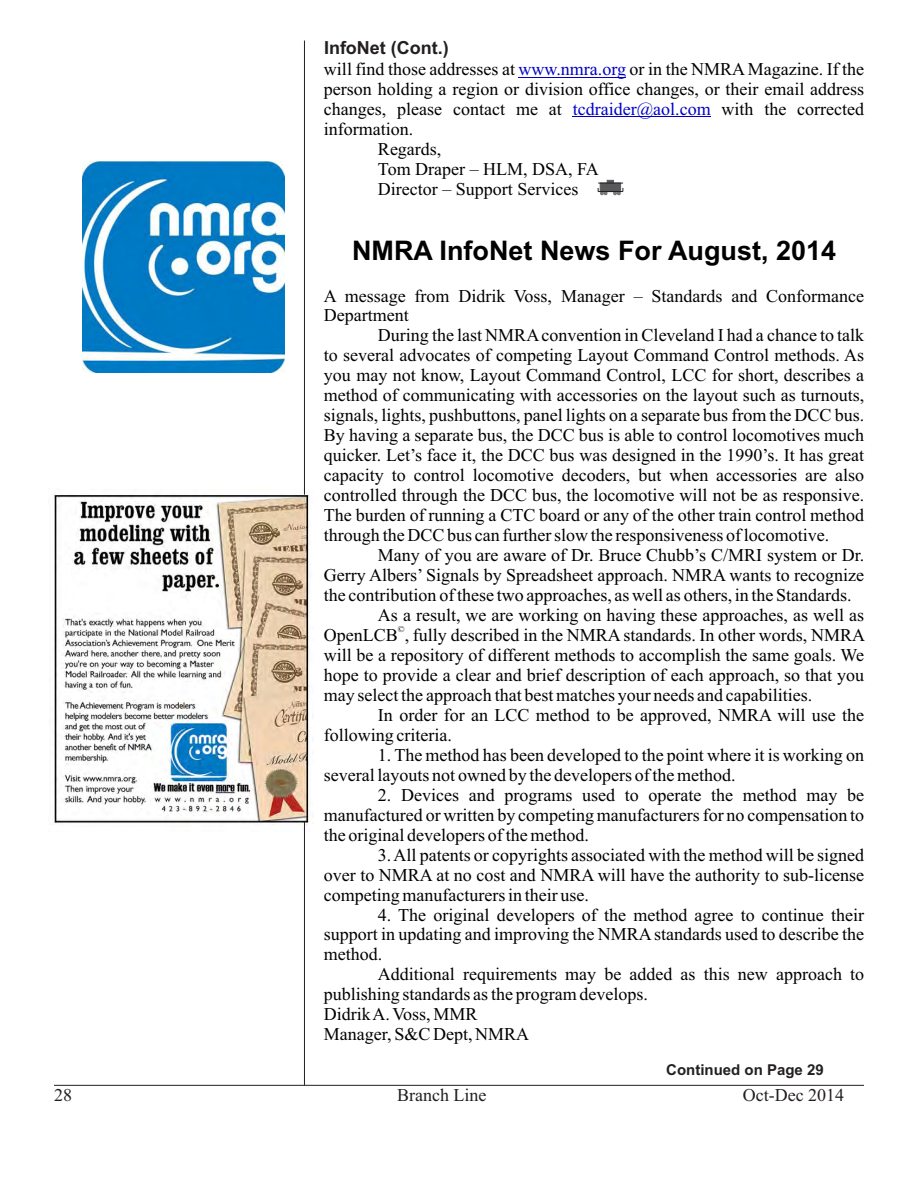
<style>
.page{position:relative;width:918px;height:1188px;background:#fff}
.page>*{position:absolute;margin:0;border:0;box-sizing:border-box;transform-origin:0 0}
.t1{font:700 27px "Arial";color:#000}
.t2{font:18px/20px "Times New Roman";color:#000;text-align:justify}
.t3{font:18px "Times New Roman";color:#231f20}
.t4{font:18px "Times New Roman";color:#0000c4}
.t5{font:700 18px "Arial";color:#231f20}
.t6{font:700 15px "Arial";color:#231f20}
.t7{font:9px "Times New Roman";color:#000}
.s1{color:#0000c4}
</style>
<div class="page">
<hr style="left:54px;top:1085px;width:810px;height:1px;background:#231f20">
<img style="left:52px;top:488px;width:262px;height:342px">
<img style="left:82px;top:161px;width:202px;height:211px">
<hr style="left:304px;top:40px;width:1px;height:455px;background:#231f20">
<hr style="left:304px;top:821px;width:1px;height:264px;background:#231f20">
<hr style="left:519px;top:77px;width:107px;height:1px;background:#0000c4">
<hr style="left:573px;top:116px;width:138px;height:1px;background:#0000c4">
<svg style="left:598px;top:180px;width:26px;height:15px"></svg>
<p class="t5" style="left:324px;top:41px;width:126px">InfoNet (Cont.)</p>
<p class="t2" style="left:324px;top:61px;width:542px">will find those addresses at <span class="s1">www.nmra.org</span> or in the NMRA Magazine. If the person holding a region or division office changes, or their email address changes, please contact me at</p>
<p class="t4" style="left:573px;top:102px;width:140px">tcdraider@aol.com</p>
<p class="t2" style="left:722px;top:101px;width:144px">with the corrected</p>
<p class="t2" style="left:378px;top:121px;width:222px;text-align:left;text-indent:-54px">information.<br>Regards,<br>Tom Draper – HLM, DSA, FA<br>Director – Support Services</p>
<h1 class="t1" style="left:352px;top:240px;width:486px">NMRA InfoNet News For August, 2014</h1>
<p class="t2" style="left:324px;top:287px;width:542px">A message from Didrik Voss, Manager – Standards and Conformance<br>Department</p>
<p class="t2" style="left:324px;top:327px;width:542px;text-indent:54px">During the last NMRA convention in Cleveland I had a chance to talk to several advocates of competing Layout Command Control methods. As you may not know, Layout Command Control, LCC for short, describes a method of communicating with accessories on the layout such as turnouts, signals, lights, pushbuttons, panel lights on a separate bus from the DCC bus.<br>By having a separate bus, the DCC bus is able to control locomotives much quicker. Let’s face it, the DCC bus was designed in the 1990’s. It has great capacity to control locomotive decoders, but when accessories are also controlled through the DCC bus, the locomotive will not be as responsive.<br>The burden of running a CTC board or any of the other train control method through the DCC bus can further slow the responsiveness of locomotive.</p>
<p class="t2" style="left:378px;top:546px;width:488px">Many of you are aware of Dr. Bruce Chubb’s C/MRI system or Dr.</p>
<p class="t2" style="left:324px;top:566px;width:542px">Gerry Albers’ Signals by Spreadsheet approach. NMRA wants to recognize</p>
<p class="t2" style="left:324px;top:586px;width:529px">the contribution of these two approaches, as well as others, in the Standards.</p>
<p class="t2" style="left:378px;top:606px;width:488px">As a result, we are working on having these approaches, as well as</p>
<p class="t7" style="left:398px;top:626px;width:8px">©</p>
<p class="t2" style="left:324px;top:627px;width:543px">OpenLCB , fully described in the NMRA standards. In other words, NMRA will be a repository of different methods to accomplish the same goals. We hope to provide a clear and brief description of each approach, so that you may select the approach that best matches your needs and capabilities.</p>
<p class="t2" style="left:324px;top:707px;width:542px;text-indent:54px">In order for an LCC method to be approved, NMRA will use the following criteria.</p>
<p class="t2" style="left:324px;top:747px;width:542px;text-indent:54px">1. The method has been developed to the point where it is working on several layouts not owned by the developers of the method.</p>
<p class="t2" style="left:324px;top:787px;width:542px;text-indent:54px">2. Devices and programs used to operate the method may be manufactured or written by competing manufacturers for no compensation to the original developers of the method.</p>
<p class="t2" style="left:324px;top:846px;width:542px;text-indent:54px">3. All patents or copyrights associated with the method will be signed over to NMRA at no cost and NMRA will have the authority to sub-license competing manufacturers in their use.</p>
<p class="t2" style="left:324px;top:906px;width:542px;text-indent:54px">4. The original developers of the method agree to continue their support in updating and improving the NMRA standards used to describe the method.</p>
<p class="t2" style="left:324px;top:966px;width:542px;text-align:left;text-indent:54px">Additional requirements may be added as this new approach to publishing standards as the program develops.<br>Didrik A. Voss, MMR<br>Manager, S&amp;C Dept, NMRA</p>
<p class="t6" style="left:666px;top:1064px;width:159px">Continued on Page 29</p>
<p class="t3" style="left:54px;top:1089px;width:19px">28</p>
<p class="t3" style="left:397px;top:1089px;width:91px">Branch Line</p>
<p class="t3" style="left:743px;top:1089px;width:103px">Oct-Dec 2014</p>
</div>
